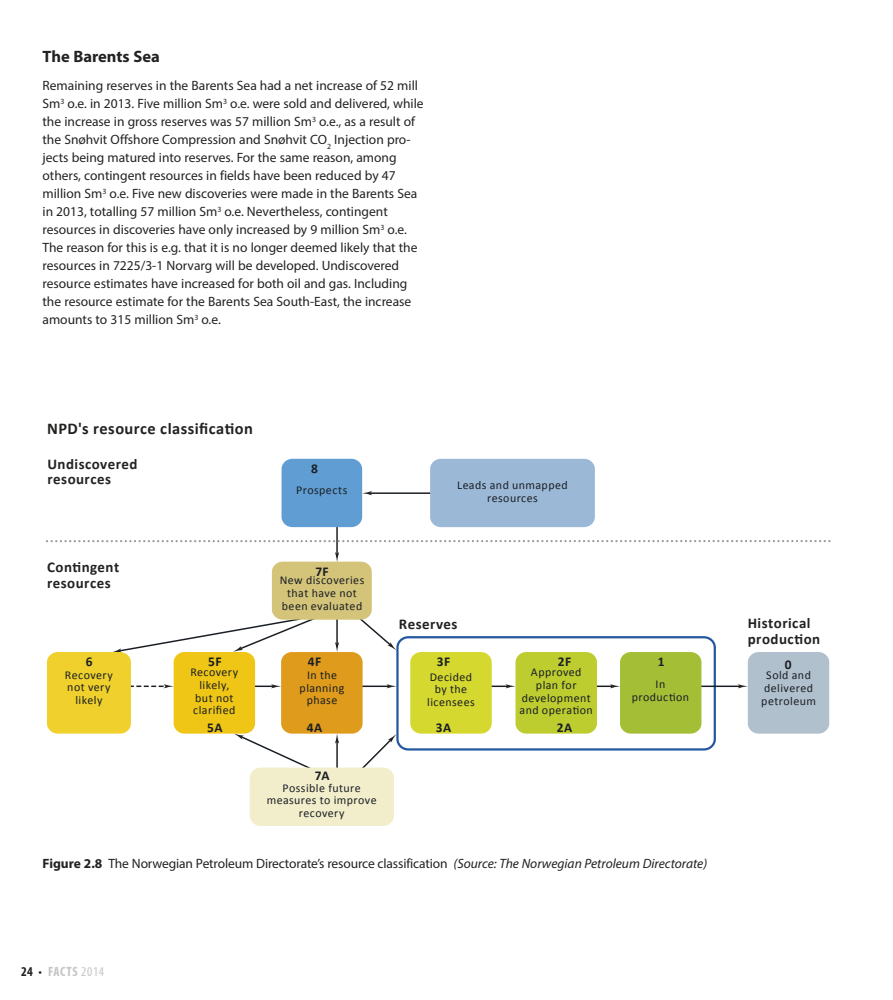
<style>
.page{position:relative;width:893px;height:1000px;background:#fff}
.page>*{position:absolute;margin:0;border:0;box-sizing:border-box;transform-origin:0 0}
.t1{font:700 16.5px "Myriad Pro";color:#222221}
.t2{font:700 16.35px "Calibri";letter-spacing:.03em;color:#222221}
.t3{font:700 15px/15.5px "Calibri";letter-spacing:.03em;color:#222221}
.t4{font:13.5px/18px "Myriad Pro";color:#222221}
.t5{font:700 13.5px "Calibri";letter-spacing:.03em;color:#1a1f25}
.t6{font:700 condensed 13.5px "Myriad Pro";letter-spacing:.035em;color:#c5c5c5}
.t7{font:12px/12.8px "Calibri";letter-spacing:.035em;color:#1a1f25;text-align:center}
.s1{font-weight:700}
.s2{font-style:italic}
.s3{color:#222221}
.s4{font-weight:400;color:#222221}
.s5{font-weight:400}
</style>
<div class="page">
<div style="left:396px;top:636px;width:320px;height:114px;border:2px solid #2357a0;border-radius:11px"></div>
<svg style="left:113px;top:616px;width:203px;height:36px"></svg>
<hr style="left:336px;top:615px;width:2px;height:32px;background:#1a1f25">
<svg style="left:335px;top:642px;width:4px;height:9px"></svg>
<hr style="left:336px;top:525px;width:2px;height:32px;background:#1a1f25">
<svg style="left:335px;top:552px;width:4px;height:9px"></svg>
<hr style="left:370px;top:492px;width:61px;height:2px;background:#1a1f25">
<svg style="left:362px;top:491px;width:10px;height:4px"></svg>
<hr style="left:336px;top:738px;width:2px;height:32px;background:#1a1f25">
<svg style="left:335px;top:733px;width:4px;height:10px"></svg>
<hr style="left:343px;top:685px;width:46px;height:2px;background:#1a1f25">
<svg style="left:387px;top:684px;width:10px;height:4px"></svg>
<hr style="left:474px;top:685px;width:36px;height:2px;background:#1a1f25">
<svg style="left:506px;top:684px;width:9px;height:4px"></svg>
<hr style="left:571px;top:685px;width:43px;height:2px;background:#1a1f25">
<svg style="left:610px;top:684px;width:10px;height:4px"></svg>
<hr style="left:697px;top:685px;width:44px;height:2px;background:#1a1f25">
<svg style="left:738px;top:684px;width:10px;height:4px"></svg>
<hr style="left:251px;top:685px;width:24px;height:2px;background:#1a1f25">
<svg style="left:271px;top:684px;width:10px;height:4px"></svg>
<svg style="left:131px;top:684px;width:43px;height:4px"></svg>
<svg style="left:351px;top:612px;width:45px;height:38px"></svg>
<svg style="left:363px;top:734px;width:33px;height:33px"></svg>
<svg style="left:234px;top:733px;width:78px;height:34px"></svg>
<div style="left:748px;top:652px;width:81px;height:81px;background:#b1c0cd;border-radius:11px"></div>
<div style="left:620px;top:652px;width:81px;height:81px;background:#a4bf36;border-radius:11px"></div>
<div style="left:515px;top:652px;width:82px;height:81px;background:#bdcd2f;border-radius:11px"></div>
<div style="left:410px;top:652px;width:82px;height:81px;background:#d5d82e;border-radius:11px"></div>
<div style="left:281px;top:652px;width:82px;height:81px;background:#df9b1b;border-radius:11px"></div>
<div style="left:174px;top:652px;width:81px;height:81px;background:#efc615;border-radius:11px"></div>
<div style="left:47px;top:652px;width:84px;height:81px;background:#efd02c;border-radius:11px"></div>
<svg style="left:47px;top:540px;width:783px;height:2px"></svg>
<div style="left:250px;top:767px;width:144px;height:58px;background:#f2eecb;border-radius:11px"></div>
<div style="left:272px;top:561px;width:100px;height:58px;background:#d4c479;border-radius:11px"></div>
<div style="left:282px;top:458px;width:80px;height:69px;background:#609dd2;border-radius:11px"></div>
<div style="left:430px;top:458px;width:165px;height:69px;background:#9bb9d7;border-radius:11px"></div>
<p class="t1" style="left:43px;top:46px;width:119px">The Barents Sea</p>
<p class="t4" style="left:43px;top:76px;width:383px">Remaining reserves in the Barents Sea had a net increase of 52 mill Sm<sup>3</sup> o.e. in 2013. Five million Sm<sup>3</sup> o.e. were sold and delivered, while the increase in gross reserves was 57 million Sm<sup>3</sup> o.e., as a result of the Snøhvit Offshore Compression and Snøhvit CO<sub>2</sub> Injection pro&shy;jects being matured into reserves. For the same reason, among others, contingent resources in fields have been reduced by 47 million Sm<sup>3</sup> o.e. Five new discoveries were made in the Barents Sea in 2013, totalling 57 million Sm<sup>3</sup> o.e. Nevertheless, contingent resources in discoveries have only increased by 9 million Sm<sup>3</sup> o.e.<br>The reason for this is e.g. that it is no longer deemed likely that the resources in 7225/3-1 Norvarg will be developed. Undiscovered resource estimates have increased for both oil and gas. Including the resource estimate for the Barents Sea South-East, the increase amounts to 315 million Sm<sup>3</sup> o.e.</p>
<p class="t2" style="left:47px;top:418px;width:207px">NPD's resource classification</p>
<p class="t3" style="left:47px;top:455px;width:91px">Undiscovered resources</p>
<p class="t3" style="left:47px;top:559px;width:74px">Contingent resources</p>
<p class="t5" style="left:311px;top:459px;width:8px">8</p>
<p class="t7" style="left:296px;top:484px;width:53px">Prospects</p>
<p class="t7" style="left:457px;top:478px;width:112px">Leads and unmapped resources</p>
<p class="t5" style="left:315px;top:562px;width:15px">7F</p>
<p class="t7" style="left:280px;top:574px;width:86px">New discoveries that have not been evaluated</p>
<p class="t3" style="left:399px;top:616px;width:60px">Reserves</p>
<p class="t3" style="left:748px;top:615px;width:74px">Historical production</p>
<p class="t5" style="left:86px;top:652px;width:8px">6</p>
<p class="t5" style="left:208px;top:652px;width:15px">5F</p>
<p class="t5" style="left:308px;top:652px;width:15px">4F</p>
<p class="t5" style="left:437px;top:652px;width:15px">3F</p>
<p class="t5" style="left:558px;top:652px;width:15px">2F</p>
<p class="t7" style="left:65px;top:668px;width:49px">Recovery not very likely</p>
<p class="t7" style="left:190px;top:665px;width:49px">Recovery likely, but not clarified</p>
<p class="t7" style="left:300px;top:668px;width:46px">In the planning phase</p>
<p class="t7" style="left:427px;top:670px;width:49px">Decided by the licensees</p>
<p class="t7" style="left:520px;top:665px;width:75px">Approved plan for development and operation</p>
<p class="t5" style="left:207px;top:719px;width:17px">5A</p>
<p class="t5" style="left:307px;top:719px;width:17px">4A</p>
<p class="t5" style="left:436px;top:719px;width:17px">3A</p>
<p class="t5" style="left:557px;top:719px;width:17px">2A</p>
<p class="t5" style="left:315px;top:766px;width:16px">7A</p>
<p class="t7" style="left:267px;top:781px;width:111px">Possible future measures to improve recovery</p>
<p class="t5" style="left:658px;top:652px;width:8px">1</p>
<p class="t5" style="left:785px;top:655px;width:8px">0</p>
<p class="t7" style="left:632px;top:677px;width:59px">In production</p>
<p class="t7" style="left:761px;top:668px;width:56px">Sold and delivered petroleum</p>
<p class="t4" style="left:43px;top:853px;width:666px"><span class="s1">Figure 2.8</span> The Norwegian Petroleum Directorate’s resource classification <span class="s2">(Source: The Norwegian Petroleum Directorate)</span></p>
<p class="t6" style="left:21px;top:962px;width:84px"><span class="s3">24</span> <span class="s4">•</span> FACTS <span class="s5">2014</span></p>
</div>
